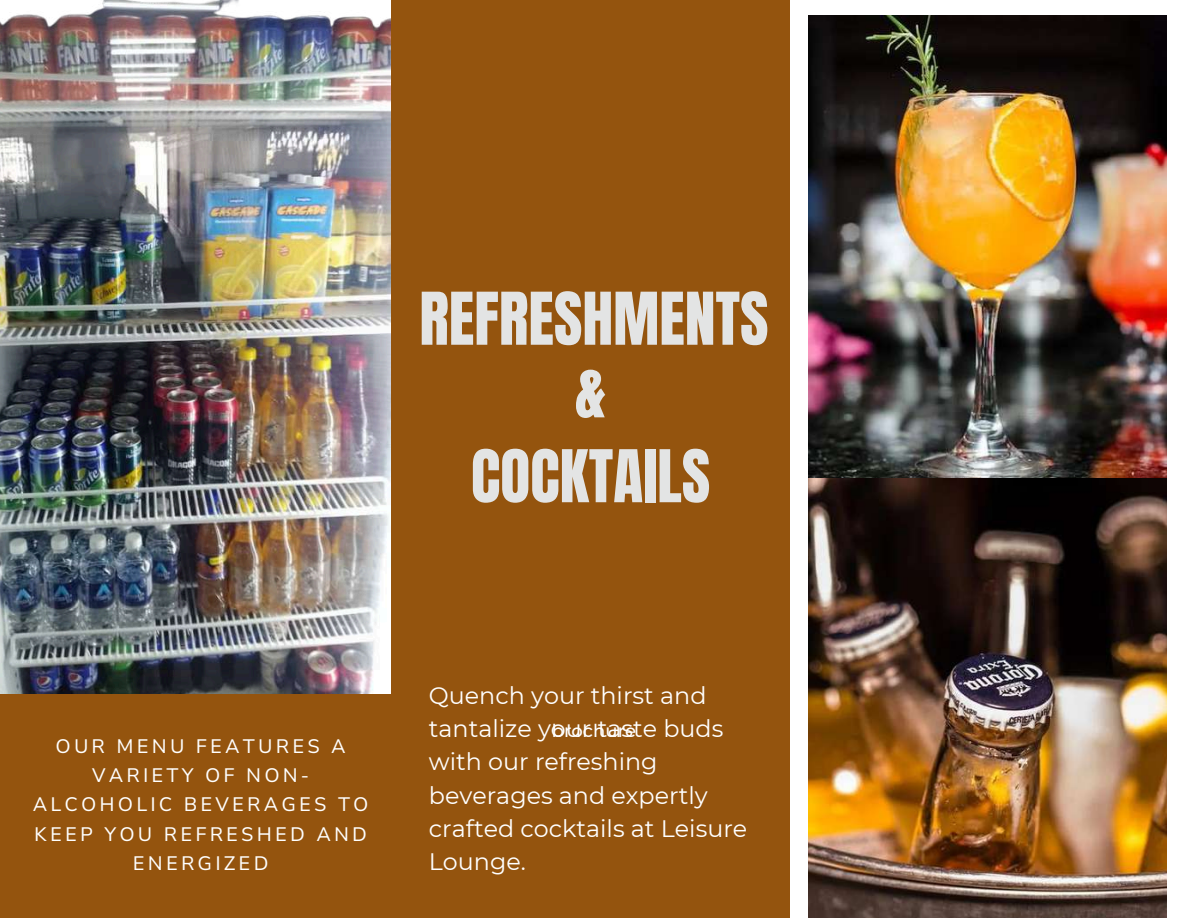
<style>
.page{position:relative;width:1188px;height:918px;background:#fff}
.page>*{position:absolute;margin:0;border:0;box-sizing:border-box;transform-origin:0 0}
.t1{font:61.8px/72.6px "Anton";color:#e3e4e4;text-align:center}
.t2{font:23.85px/33.2px "Montserrat";color:#fff}
.t3{font:19.5px/29.2px "Nunito Sans 10 pt";letter-spacing:.16em;color:#fff;text-align:center}
.t4{font:500 18px "Montserrat";color:#fff}
</style>
<div class="page">
<img style="left:809px;top:15px;width:358px;height:903px">
<img style="left:0;top:0;width:392px;height:694px">
<div style="left:392px;top:0;width:398px;height:918px;background:#94540e"></div>
<div style="left:0;top:694px;width:392px;height:224px;background:#94540e"></div>
<h1 class="t1" style="left:419px;top:283px;width:351px">REFRESHMENTS &amp;</h1>
<h1 class="t1" style="left:471px;top:441px;width:241px">COCKTAILS</h1>
<p class="t3" style="left:33px;top:732px;width:337px">OUR MENU FEATURES A<br>VARIETY OF NON-<br>ALCOHOLIC BEVERAGES TO<br>KEEP YOU REFRESHED AND<br>ENERGIZED</p>
<p class="t2" style="left:429px;top:679px;width:320px">Quench your thirst and tantalize your taste buds with our refreshing beverages and expertly crafted cocktails at Leisure<br>Lounge.</p>
<p class="t4" style="left:552px;top:720px;width:86px">brochure</p>
</div>
